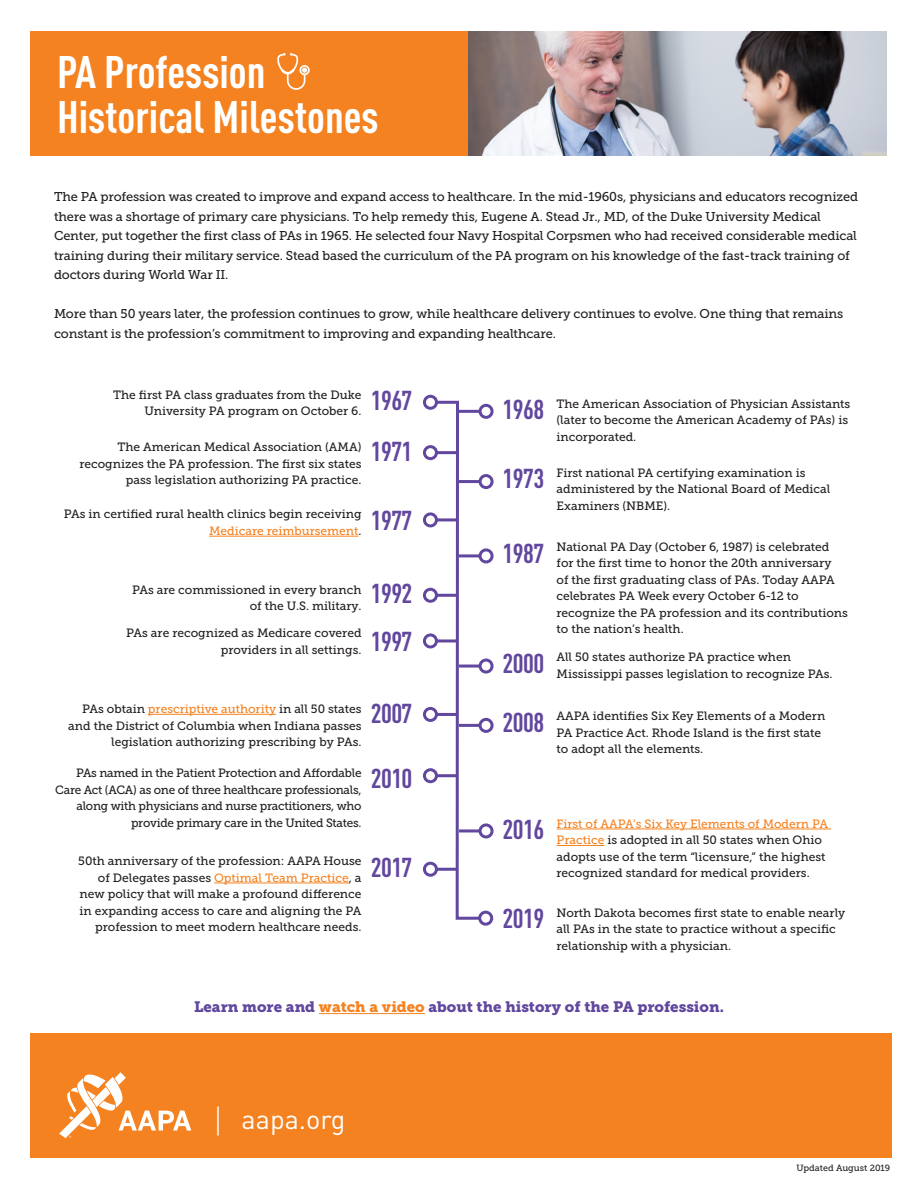
<style>
.page{position:relative;width:918px;height:1188px;background:#fff}
.page>*{position:absolute;margin:0;border:0;box-sizing:border-box;transform-origin:0 0}
.Paragraph_Style_1{font:700 condensed 45px "DINOT";color:#fff}
.Paragraph_Style_1-2{font:700 condensed 27px "DINOT";letter-spacing:-.02em;color:#61479d}
.Q___A{font:27px "DINOT";color:#fff}
.Paragraph_Style_2{font:15px "Museo Slab 900";color:#61479d}
.body{font:12.75px/19.5px "Museo Slab 500";letter-spacing:-.01em;color:#231f20}
.Paragraph_Style_2-2{font:12px/16.5px "Museo Slab 500";color:#231f20;text-align:right}
.Paragraph_Style_2-3{font:12px/16.5px "Museo Slab 500";letter-spacing:-.02em;color:#231f20;text-align:right}
.Q___A-2{font:9px "Museo Slab 500";color:#231f20}
.s1{color:#f58220}
.s2{font-size:33.75px}
</style>
<div class="page">
<hr style="left:319px;top:1013px;width:106px;height:1px;background:#f58220">
<hr style="left:209px;top:536px;width:149px;height:1px;background:#f58220">
<hr style="left:148px;top:714px;width:128px;height:1px;background:#f58220">
<hr style="left:557px;top:829px;width:274px;height:1px;background:#f58220">
<hr style="left:557px;top:845px;width:47px;height:1px;background:#f58220">
<hr style="left:214px;top:883px;width:135px;height:1px;background:#f58220">
<div style="left:30px;top:32px;width:438px;height:124px;background:#f58220"></div>
<svg style="left:277px;top:53px;width:33px;height:37px"></svg>
<img style="left:468px;top:32px;width:419px;height:124px">
<svg style="left:433px;top:399px;width:50px;height:521px"></svg>
<div style="left:423px;top:395px;width:15px;height:15px;border:3px solid #61479d;border-radius:50%"></div>
<div style="left:478px;top:911px;width:15px;height:15px;border:3px solid #61479d;border-radius:50%"></div>
<hr style="left:459px;top:480px;width:21px;height:3px;background:#61479d">
<div style="left:479px;top:474px;width:15px;height:15px;border:3px solid #61479d;border-radius:50%"></div>
<hr style="left:459px;top:410px;width:21px;height:3px;background:#61479d">
<div style="left:479px;top:404px;width:15px;height:15px;border:3px solid #61479d;border-radius:50%"></div>
<hr style="left:436px;top:451px;width:22px;height:3px;background:#61479d">
<div style="left:423px;top:445px;width:15px;height:15px;border:3px solid #61479d;border-radius:50%"></div>
<hr style="left:436px;top:518px;width:22px;height:3px;background:#61479d">
<div style="left:423px;top:512px;width:15px;height:15px;border:3px solid #61479d;border-radius:50%"></div>
<hr style="left:436px;top:594px;width:22px;height:3px;background:#61479d">
<div style="left:423px;top:588px;width:15px;height:15px;border:3px solid #61479d;border-radius:50%"></div>
<hr style="left:436px;top:639px;width:22px;height:3px;background:#61479d">
<div style="left:423px;top:633px;width:15px;height:15px;border:3px solid #61479d;border-radius:50%"></div>
<hr style="left:436px;top:713px;width:22px;height:3px;background:#61479d">
<div style="left:423px;top:707px;width:15px;height:15px;border:3px solid #61479d;border-radius:50%"></div>
<hr style="left:436px;top:774px;width:22px;height:3px;background:#61479d">
<div style="left:423px;top:768px;width:15px;height:15px;border:3px solid #61479d;border-radius:50%"></div>
<hr style="left:459px;top:554px;width:21px;height:3px;background:#61479d">
<div style="left:479px;top:548px;width:15px;height:15px;border:3px solid #61479d;border-radius:50%"></div>
<hr style="left:459px;top:665px;width:21px;height:3px;background:#61479d">
<div style="left:479px;top:659px;width:15px;height:15px;border:3px solid #61479d;border-radius:50%"></div>
<hr style="left:459px;top:724px;width:21px;height:3px;background:#61479d">
<div style="left:479px;top:718px;width:15px;height:15px;border:3px solid #61479d;border-radius:50%"></div>
<hr style="left:459px;top:829px;width:21px;height:3px;background:#61479d">
<div style="left:479px;top:823px;width:15px;height:15px;border:3px solid #61479d;border-radius:50%"></div>
<div style="left:30px;top:1033px;width:861px;height:125px;background:#f58220"></div>
<svg style="left:59px;top:1072px;width:132px;height:66px"></svg>
<hr style="left:436px;top:868px;width:22px;height:3px;background:#61479d">
<div style="left:423px;top:862px;width:15px;height:15px;border:3px solid #61479d;border-radius:50%"></div>
<p class="Paragraph_Style_1" style="left:57px;top:44px;width:210px">PA Profession</p>
<p class="Paragraph_Style_1" style="left:57px;top:89px;width:323px">Historical Milestones</p>
<p class="body" style="left:54px;top:187px;width:806px">The PA profession was created to improve and expand access to healthcare. In the mid-1960s, physicians and educators recognized there was a shortage of primary care physicians. To help remedy this, Eugene A. Stead Jr., MD, of the Duke University Medical Center, put together the first class of PAs in 1965. He selected four Navy Hospital Corpsmen who had received considerable medical training during their military service. Stead based the curriculum of the PA program on his knowledge of the fast-track training of doctors during World War II.</p>
<p class="body" style="left:54px;top:304px;width:791px">More than 50 years later, the profession continues to grow, while healthcare delivery continues to evolve. One thing that remains constant is the profession’s commitment to improving and expanding healthcare.</p>
<p class="Paragraph_Style_2-2" style="left:113px;top:386px;width:250px">The first PA class graduates from the Duke<br>University PA program on October 6.</p>
<p class="Paragraph_Style_1-2" style="left:503px;top:393px;width:43px">1968</p>
<p class="Paragraph_Style_1-2" style="left:371px;top:384px;width:43px">1967</p>
<p class="Paragraph_Style_1-2" style="left:371px;top:435px;width:43px">1971</p>
<p class="Paragraph_Style_2-2" style="left:79px;top:439px;width:284px">The American Medical Association (AMA) recognizes the PA profession. The first six states pass legislation authorizing PA practice.</p>
<p class="Paragraph_Style_1-2" style="left:503px;top:462px;width:43px">1973</p>
<p class="Paragraph_Style_2-2" style="left:64px;top:506px;width:299px">PAs in certified rural health clinics begin receiving<br><span class="s1">Medicare reimbursement</span>.</p>
<p class="Paragraph_Style_1-2" style="left:371px;top:504px;width:43px">1977</p>
<p class="Paragraph_Style_2-2" style="left:557px;top:395px;width:295px;text-align:left">The American Association of Physician Assistants (later to become the American Academy of PAs) is incorporated.</p>
<p class="Paragraph_Style_2-2" style="left:557px;top:464px;width:275px;text-align:left">First national PA certifying examination is administered by the National Board of Medical<br>Examiners (NBME).</p>
<p class="Paragraph_Style_2-2" style="left:557px;top:539px;width:293px;text-align:left">National PA Day (October 6, 1987) is celebrated for the first time to honor the 20th anniversary<br>of the first graduating class of PAs. Today AAPA celebrates PA Week every October 6-12 to recognize the PA profession and its contributions to the nation’s health.</p>
<p class="Paragraph_Style_1-2" style="left:503px;top:537px;width:43px">1987</p>
<p class="Paragraph_Style_1-2" style="left:371px;top:577px;width:43px">1992</p>
<p class="Paragraph_Style_1-2" style="left:371px;top:625px;width:43px">1997</p>
<p class="Paragraph_Style_2-2" style="left:132px;top:581px;width:231px">PAs are commissioned in every branch of the U.S. military.</p>
<p class="Paragraph_Style_2-2" style="left:126px;top:625px;width:237px">PAs are recognized as Medicare covered providers in all settings.</p>
<p class="Paragraph_Style_2-2" style="left:557px;top:649px;width:278px;text-align:left">All 50 states authorize PA practice when<br>Mississippi passes legislation to recognize PAs.</p>
<p class="Paragraph_Style_1-2" style="left:503px;top:647px;width:43px">2000</p>
<p class="Paragraph_Style_1-2" style="left:503px;top:706px;width:43px">2008</p>
<p class="Paragraph_Style_1-2" style="left:371px;top:697px;width:43px">2007</p>
<p class="Paragraph_Style_2-2" style="left:68px;top:701px;width:295px">PAs obtain <span class="s1">prescriptive authority</span> in all 50 states and the District of Columbia when Indiana passes legislation authorizing prescribing by PAs.</p>
<p class="Paragraph_Style_2-2" style="left:557px;top:708px;width:270px;text-align:left">AAPA identifies Six Key Elements of a Modern<br>PA Practice Act. Rhode Island is the first state to adopt all the elements.</p>
<p class="Paragraph_Style_2-3" style="left:55px;top:765px;width:308px">PAs named in the Patient Protection and Affordable Care Act (ACA) as one of three healthcare professionals, along with physicians and nurse practitioners, who provide primary care in the United States.</p>
<p class="Paragraph_Style_1-2" style="left:371px;top:762px;width:43px">2010</p>
<p class="Paragraph_Style_2-2" style="left:557px;top:815px;width:273px;text-align:left"><span class="s1">First of AAPA’s Six Key Elements of Modern PA Practice</span> is adopted in all 50 states when Ohio adopts use of the term “licensure,” the highest recognized standard for medical providers.</p>
<p class="Paragraph_Style_1-2" style="left:503px;top:813px;width:43px">2016</p>
<p class="Paragraph_Style_2-2" style="left:78px;top:853px;width:285px">50th anniversary of the profession: AAPA House of Delegates passes <span class="s1">Optimal Team Practice</span>, a new policy that will make a profound difference in expanding access to care and aligning the PA profession to meet modern healthcare needs.</p>
<p class="Paragraph_Style_1-2" style="left:371px;top:851px;width:43px">2017</p>
<p class="Paragraph_Style_1-2" style="left:503px;top:902px;width:43px">2019</p>
<p class="Paragraph_Style_2-2" style="left:557px;top:904px;width:290px;text-align:left">North Dakota becomes first state to enable nearly all PAs in the state to practice without a specific relationship with a physician.</p>
<p class="Paragraph_Style_2" style="left:194px;top:998px;width:531px">Learn more and <span class="s1">watch a video</span> about the history of the PA profession.</p>
<p class="Q___A" style="left:215px;top:1101px;width:132px"><span class="s2">|</span> aapa.org</p>
<p class="Q___A-2" style="left:796px;top:1163px;width:95px">Updated August 2019</p>
</div>
